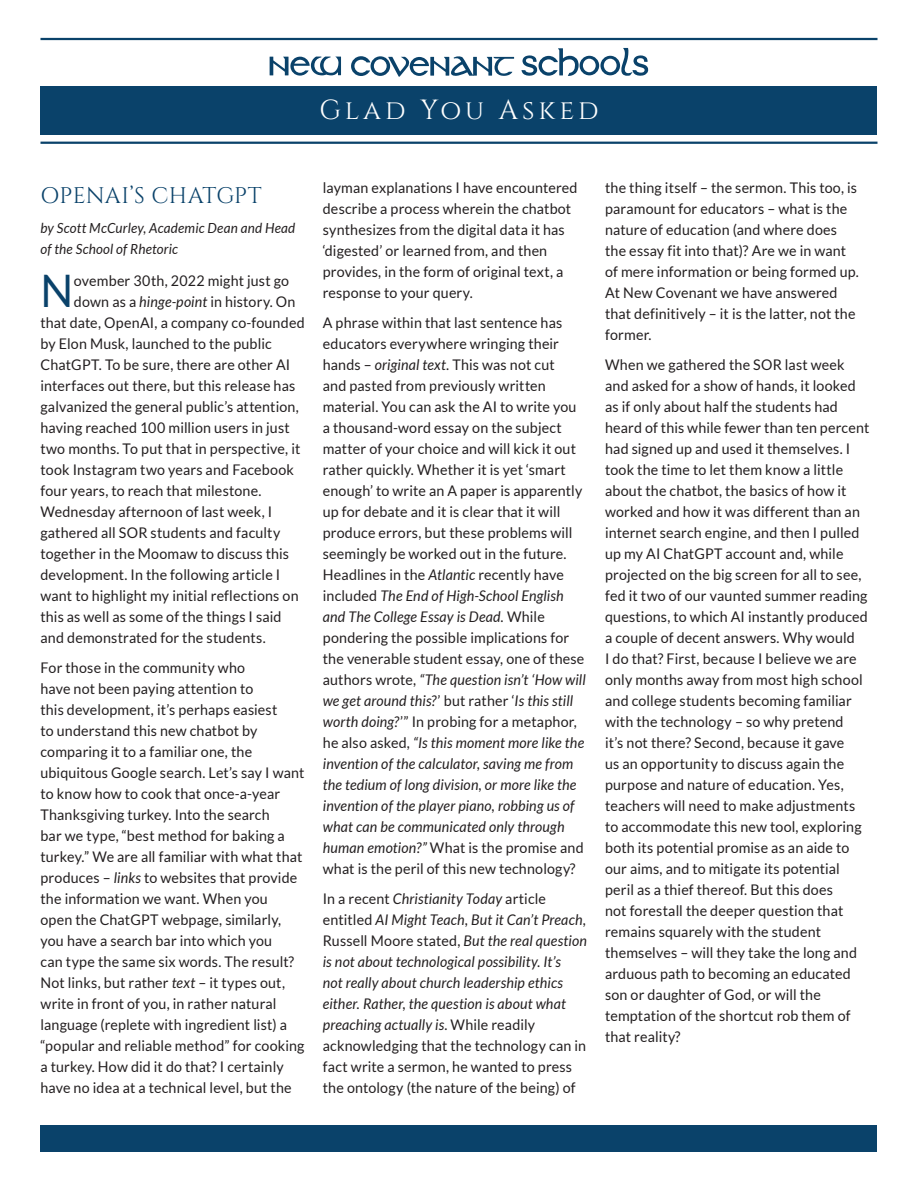
<style>
.page{position:relative;width:918px;height:1188px;background:#fff}
.page>*{position:absolute;margin:0;border:0;box-sizing:border-box;transform-origin:0 0}
.QN_Body_Text{font:44.85px "Lato";color:#0a426a}
.t1{font:27.6px "Cinzel";letter-spacing:.15em;color:#fff}
.QN_Title_--_Cinzel_Reg{font:22.5px "Cinzel";letter-spacing:.01em;color:#0a426a}
.QN_Body_Text-2{font:14.7px/21px "Lato";letter-spacing:.01em;color:#231f20}
.QN_Body_Text-3{font:italic 14.7px/21px "Lato";letter-spacing:.01em;color:#231f20}
.QN_Byline{font:italic 13.95px/21px "Lato";letter-spacing:.015em;color:#231f20}
.s1{font-style:italic}
.s2{font-style:normal}
</style>
<div class="page">
<div style="left:40px;top:1126px;width:838px;height:26px;background:#0a426a"></div>
<hr style="left:40px;top:38px;width:838px;height:2px;background:#0a426a">
<hr style="left:40px;top:142px;width:838px;height:2px;background:#0a426a">
<svg style="left:522px;top:48px;width:126px;height:28px"></svg>
<svg style="left:270px;top:57px;width:71px;height:19px"></svg>
<svg style="left:351px;top:56px;width:163px;height:21px"></svg>
<div style="left:40px;top:86px;width:838px;height:49px;background:#0a426a"></div>
<h2 class="t1" style="left:319px;top:92px;width:281px">Glad You Asked</h2>
<p class="QN_Title_--_Cinzel_Reg" style="left:40px;top:181px;width:223px">OPENAI’S CHATGPT</p>
<p class="QN_Byline" style="left:40px;top:218px;width:256px">by Scott McCurley, Academic Dean and Head of the School of Rhetoric</p>
<p class="QN_Body_Text" style="left:40px;top:266px;width:34px">N</p>
<p class="QN_Body_Text-2" style="left:74px;top:270px;width:217px">ovember 30th, 2022 might just go</p>
<p class="QN_Body_Text-2" style="left:74px;top:291px;width:223px">down as a <span class="s1">hinge-point</span> in history. On</p>
<p class="QN_Body_Text-2" style="left:40px;top:312px;width:266px">that date, OpenAI, a company co-founded</p>
<p class="QN_Body_Text-2" style="left:40px;top:333px;width:233px">by Elon Musk, launched to the public</p>
<p class="QN_Body_Text-2" style="left:40px;top:354px;width:251px">ChatGPT. To be sure, there are other AI</p>
<p class="QN_Body_Text-2" style="left:40px;top:375px;width:256px">interfaces out there, but this release has</p>
<p class="QN_Body_Text-2" style="left:40px;top:396px;width:260px">galvanized the general public’s attention,</p>
<p class="QN_Body_Text-2" style="left:40px;top:417px;width:251px">having reached 100 million users in just</p>
<p class="QN_Body_Text-2" style="left:40px;top:438px;width:261px">two months. To put that in perspective, it</p>
<p class="QN_Body_Text-2" style="left:40px;top:459px;width:255px">took Instagram two years and Facebook</p>
<p class="QN_Body_Text-2" style="left:40px;top:480px;width:223px">four years, to reach that milestone.</p>
<p class="QN_Body_Text-2" style="left:40px;top:501px;width:233px">Wednesday afternoon of last week, I</p>
<p class="QN_Body_Text-2" style="left:40px;top:522px;width:241px">gathered all SOR students and faculty</p>
<p class="QN_Body_Text-2" style="left:40px;top:543px;width:250px">together in the Moomaw to discuss this</p>
<p class="QN_Body_Text-2" style="left:40px;top:564px;width:241px">development. In the following article I</p>
<p class="QN_Body_Text-2" style="left:40px;top:585px;width:260px">want to highlight my initial reflections on</p>
<p class="QN_Body_Text-2" style="left:40px;top:606px;width:243px">this as well as some of the things I said</p>
<p class="QN_Body_Text-2" style="left:40px;top:627px;width:227px">and demonstrated for the students.</p>
<p class="QN_Body_Text-2" style="left:40px;top:657px;width:266px">For those in the community who<br>have not been paying attention to<br>this development, it’s perhaps easiest<br>to understand this new chatbot by comparing it to a familiar one, the ubiquitous Google search. Let’s say I want to know how to cook that once-a-year Thanksgiving turkey. Into the search<br>bar we type, “best method for baking a turkey.” We are all familiar with what that produces – <span class="s1">links</span> to websites that provide the information we want. When you<br>open the ChatGPT webpage, similarly, you have a search bar into which you<br>can type the same six words. The result?<br>Not links, but rather <span class="s1">text</span> – it types out, write in front of you, in rather natural language (replete with ingredient list) a “popular and reliable method” for cooking a turkey. How did it do that? I certainly have no idea at a technical level, but the</p>
<p class="QN_Body_Text-2" style="left:323px;top:177px;width:256px">layman explanations I have encountered describe a process wherein the chatbot synthesizes from the digital data it has ‘digested’ or learned from, and then provides, in the form of original text, a response to your query.</p>
<p class="QN_Body_Text-2" style="left:323px;top:312px;width:265px">A phrase within that last sentence has educators everywhere wringing their hands – <span class="s1">original text.</span> This was not cut<br>and pasted from previously written material. You can ask the AI to write you a thousand-word essay on the subject matter of your choice and will kick it out rather quickly. Whether it is yet ‘smart enough’ to write an A paper is apparently up for debate and it is clear that it will produce errors, but these problems will seemingly be worked out in the future.<br>Headlines in the <span class="s1">Atlantic</span> recently have included <span class="s1">The End of High-School English and The College Essay is Dead.</span> While pondering the possible implications for the venerable student essay, one of these authors wrote, <span class="s1">“The question isn’t ‘How will we get around this?</span>’ but rather ‘<span class="s1">Is this still worth doing?</span>’” In probing for a metaphor, he also asked, <span class="s1">“Is this moment more like the invention of the calculator, saving me from the tedium of long division, or more like the invention of the player piano, robbing us of what can be communicated only through human emotion?”</span> What is the promise and what is the peril of this new technology?</p>
<p class="QN_Body_Text-3" style="left:323px;top:888px;width:266px"><span class="s2">In a recent</span> Christianity Today <span class="s2">article entitled</span> AI Might Teach, But it Can’t Preach<span class="s2">, Russell Moore stated,</span> But the real question is not about technological possibility. It’s<br>not really about church leadership ethics either. Rather, the question is about what preaching actually is<span class="s2">. While readily acknowledging that the technology can in fact write a sermon, he wanted to press the ontology (the nature of the being) of</span></p>
<p class="QN_Body_Text-2" style="left:605px;top:177px;width:255px">the thing itself – the sermon. This too, is paramount for educators – what is the nature of education (and where does the essay fit into that)? Are we in want of mere information or being formed up.<br>At New Covenant we have answered that definitively – it is the latter, not the former.</p>
<p class="QN_Body_Text-2" style="left:605px;top:354px;width:266px">When we gathered the SOR last week and asked for a show of hands, it looked as if only about half the students had heard of this while fewer than ten percent had signed up and used it themselves. I took the time to let them know a little about the chatbot, the basics of how it worked and how it was different than an internet search engine, and then I pulled up my AI ChatGPT account and, while projected on the big screen for all to see, fed it two of our vaunted summer reading questions, to which AI instantly produced a couple of decent answers. Why would<br>I do that? First, because I believe we are only months away from most high school and college students becoming familiar with the technology – so why pretend<br>it’s not there? Second, because it gave<br>us an opportunity to discuss again the purpose and nature of education. Yes, teachers will need to make adjustments to accommodate this new tool, exploring both its potential promise as an aide to our aims, and to mitigate its potential peril as a thief thereof. But this does<br>not forestall the deeper question that remains squarely with the student themselves – will they take the long and arduous path to becoming an educated son or daughter of God, or will the temptation of the shortcut rob them of that reality?</p>
</div>
